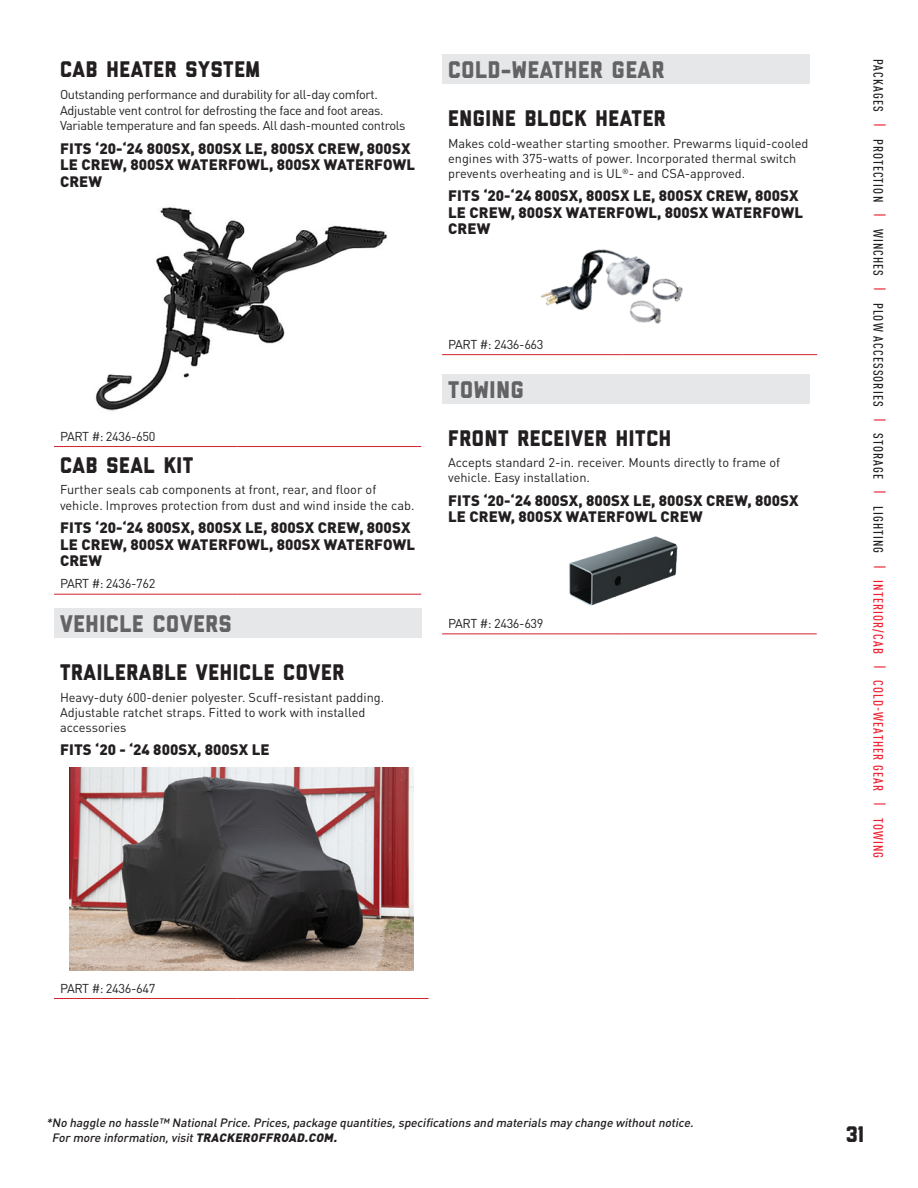
<style>
.page{position:relative;width:918px;height:1188px;background:#fff}
.page>*{position:absolute;margin:0;border:0;box-sizing:border-box;transform-origin:0 0}
.t1{font:800 24px "Liberator";letter-spacing:.03em;color:#636366}
.t2{font:800 22.5px "Liberator";letter-spacing:.03em;color:#231f20}
.t3{font:900 15px/16.5px "DINOT";letter-spacing:.01em;color:#231f20}
.t4{font:500 condensed 13.5px "DINOT";letter-spacing:.08em;color:#231f20}
.t5{font:12.75px/15px "DINOT";color:#231f20}
.t6{font:12.75px/15.8px "DINOT";letter-spacing:-.025em;color:#231f20}
.t7{font:italic 500 12px/15px "DINOT";color:#231f20}
.s1{color:#ee1b2c}
.s2{color:#ee1f2f}
.s3{font-weight:900}
</style>
<div class="page">
<hr style="left:54px;top:446px;width:184px;height:1px;background:#d1232a">
<hr style="left:238px;top:446px;width:183px;height:1px;background:#d1232a">
<img style="left:95px;top:207px;width:292px;height:204px">
<hr style="left:54px;top:594px;width:184px;height:1px;background:#d1232a">
<hr style="left:238px;top:594px;width:183px;height:1px;background:#d1232a">
<div style="left:54px;top:608px;width:367px;height:30px;background:#e6e7e9"></div>
<hr style="left:54px;top:998px;width:184px;height:1px;background:#d1232a">
<hr style="left:238px;top:998px;width:191px;height:1px;background:#d1232a">
<img style="left:70px;top:767px;width:343px;height:204px">
<div style="left:442px;top:54px;width:367px;height:30px;background:#e6e7e9"></div>
<hr style="left:442px;top:354px;width:181px;height:1px;background:#d1232a">
<hr style="left:623px;top:354px;width:194px;height:1px;background:#d1232a">
<img style="left:540px;top:249px;width:143px;height:75px">
<div style="left:442px;top:374px;width:367px;height:30px;background:#e6e7e9"></div>
<hr style="left:442px;top:633px;width:181px;height:1px;background:#d1232a">
<hr style="left:623px;top:633px;width:194px;height:1px;background:#d1232a">
<img style="left:569px;top:536px;width:109px;height:70px">
<h2 class="t2" style="left:60px;top:61px;width:202px">CAB HEATER SYSTEM</h2>
<p class="t6" style="left:60px;top:86px;width:347px">Outstanding performance and durability for all-day comfort.<br>Adjustable vent control for defrosting the face and foot areas.<br>Variable temperature and fan speeds. All dash-mounted controls</p>
<p class="t3" style="left:60px;top:140px;width:357px">FITS ‘20-‘24 800SX, 800SX LE, 800SX CREW, 800SX<br>LE CREW, 800SX WATERFOWL, 800SX WATERFOWL<br>CREW</p>
<h1 class="t1" style="left:448px;top:61px;width:218px">COLD-WEATHER GEAR</h1>
<h2 class="t2" style="left:448px;top:110px;width:219px">ENGINE BLOCK HEATER</h2>
<p class="t5" style="left:448px;top:135px;width:362px">Makes cold-weather starting smoother. Prewarms liquid-cooled engines with 375-watts of power. Incorporated thermal switch prevents overheating and is UL<sup>®</sup>- and CSA-approved.</p>
<p class="t3" style="left:448px;top:187px;width:357px">FITS ‘20-‘24 800SX, 800SX LE, 800SX CREW, 800SX<br>LE CREW, 800SX WATERFOWL, 800SX WATERFOWL<br>CREW</p>
<p class="t5" style="left:60px;top:428px;width:97px">PART #: 2436-650</p>
<h2 class="t2" style="left:60px;top:457px;width:135px">CAB SEAL KIT</h2>
<p class="t5" style="left:60px;top:482px;width:356px;line-height:15.8px">Further seals cab components at front, rear, and floor of vehicle. Improves protection from dust and wind inside the cab.</p>
<p class="t3" style="left:60px;top:519px;width:357px">FITS ‘20-‘24 800SX, 800SX LE, 800SX CREW, 800SX<br>LE CREW, 800SX WATERFOWL, 800SX WATERFOWL<br>CREW</p>
<p class="t5" style="left:60px;top:576px;width:97px">PART #: 2436-762</p>
<h1 class="t1" style="left:60px;top:615px;width:173px">VEHICLE COVERS</h1>
<h2 class="t2" style="left:60px;top:664px;width:286px">TRAILERABLE VEHICLE COVER</h2>
<p class="t5" style="left:60px;top:689px;width:326px">Heavy-duty 600-denier polyester. Scuff-resistant padding.<br>Adjustable ratchet straps. Fitted to work with installed accessories</p>
<p class="t3" style="left:60px;top:741px;width:211px">FITS ‘20 - ‘24 800SX, 800SX LE</p>
<p class="t5" style="left:448px;top:336px;width:97px">PART #: 2436-663</p>
<h1 class="t1" style="left:448px;top:381px;width:77px">TOWING</h1>
<h2 class="t2" style="left:448px;top:430px;width:225px">FRONT RECEIVER HITCH</h2>
<p class="t5" style="left:448px;top:455px;width:334px">Accepts standard 2-in. receiver. Mounts directly to frame of vehicle. Easy installation.</p>
<p class="t3" style="left:448px;top:492px;width:352px">FITS ‘20-‘24 800SX, 800SX LE, 800SX CREW, 800SX<br>LE CREW, 800SX WATERFOWL CREW</p>
<p class="t5" style="left:448px;top:616px;width:97px">PART #: 2436-639</p>
<p class="t4" style="left:886px;top:59px;width:801px;rotate:90deg">PACKAGES <span class="s1">|</span> PROTECTION <span class="s1">|</span> WINCHES <span class="s1">|</span> PLOW ACCESSORIES <span class="s1">|</span> STORAGE <span class="s1">|</span> LIGHTING <span class="s1">|</span> <span class="s2">INTERIOR/CAB | COLD-WEATHER GEAR | TOWING</span></p>
<p class="t5" style="left:60px;top:980px;width:97px">PART #: 2436-647</p>
<p class="t7" style="left:52px;top:1115px;width:646px;text-indent:-6px">*No haggle no hassle™ NationalPrice.Prices,package quantities,specifications and materials may change withoutnotice.<br>For more information,visit<span class="s3">TRACKEROFFROAD.COM.</span></p>
<h2 class="t2" style="left:846px;top:1126px;width:19px">31</h2>
</div>
